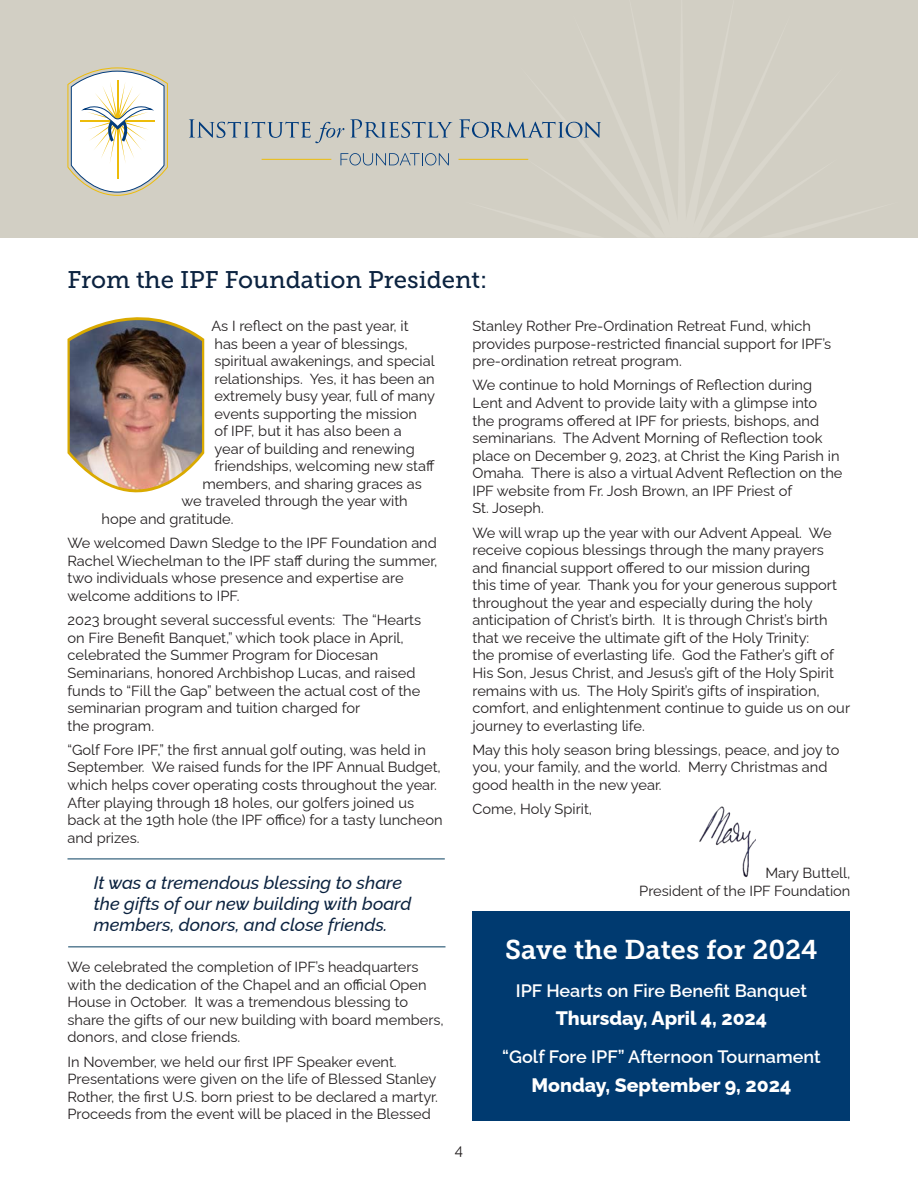
<style>
.page{position:relative;width:918px;height:1188px;background:#fff}
.page>*{position:absolute;margin:0;border:0;box-sizing:border-box;transform-origin:0 0}
.Subtitle_Header{font:27px "Museo Slab 700";color:#fff}
.Subtitle_Header-2{font:24px "Museo Slab 500";color:#0c2340}
.t1{font:800 19.5px "Raleway";color:#fff}
.Quotes{font:italic 500 18px/21px "Raleway";color:#0c2340}
.t2{font:600 18px "Raleway";color:#fff}
.t3{font:15px "Raleway";color:#231f20}
.t4{font:14.7px/17.5px "Raleway";color:#231f20}
</style>
<div class="page">
<div style="left:0;top:0;width:918px;height:238px;background:#d2cfc4"></div>
<svg style="left:189px;top:119px;width:155px;height:24px"></svg>
<svg style="left:350px;top:119px;width:102px;height:19px"></svg>
<svg style="left:459px;top:119px;width:142px;height:41px"></svg>
<svg style="left:68px;top:68px;width:100px;height:128px;background:#e8e7db"></svg>
<svg style="left:341px;top:153px;width:108px;height:12px"></svg>
<hr style="left:262px;top:159px;width:69px;height:1px;background:#edbc0a">
<hr style="left:459px;top:159px;width:69px;height:1px;background:#edbc0a">
<svg style="left:68px;top:317px;width:136px;height:176px"></svg>
<img style="left:70px;top:320px;width:132px;height:171px">
<hr style="left:68px;top:946px;width:377px;height:2px;background:#5b7f95">
<hr style="left:68px;top:858px;width:377px;height:2px;background:#5b7f95">
<img style="left:699px;top:806px;width:57px;height:71px">
<div style="left:472px;top:911px;width:378px;height:209px;background:#003a70"></div>
<p class="Subtitle_Header-2" style="left:68px;top:266px;width:421px">From the IPF Foundation President:</p>
<p class="t4" style="left:212px;top:315px;width:199px">As I reflect on the past year, it</p>
<p class="t4" style="left:214px;top:333px;width:195px">has been a year of blessings,</p>
<p class="t4" style="left:214px;top:351px;width:222px">spiritual awakenings, and special</p>
<p class="t4" style="left:214px;top:368px;width:222px">relationships. Yes, it has been an</p>
<p class="t4" style="left:214px;top:386px;width:222px">extremely busy year, full of many</p>
<p class="t4" style="left:214px;top:403px;width:204px">events supporting the mission</p>
<p class="t4" style="left:214px;top:421px;width:189px">of IPF, but it has also been a</p>
<p class="t4" style="left:214px;top:438px;width:202px">year of building and renewing</p>
<p class="t4" style="left:214px;top:456px;width:222px">friendships, welcoming new staff</p>
<p class="t4" style="left:202px;top:473px;width:221px">members, and sharing graces as</p>
<p class="t4" style="left:181px;top:491px;width:228px">we traveled through the year with</p>
<p class="t4" style="left:102px;top:508px;width:134px">hope and gratitude.</p>
<p class="t4" style="left:67px;top:533px;width:371px">We welcomed Dawn Sledge to the IPF Foundation and Rachel Wiechelman to the IPF staff during the summer, two individuals whose presence and expertise are welcome additions to IPF.</p>
<p class="t4" style="left:67px;top:610px;width:355px">2023 brought several successful events: The “Hearts on Fire Benefit Banquet,” which took place in April, celebrated the Summer Program for Diocesan Seminarians, honored Archbishop Lucas, and raised funds to “Fill the Gap” between the actual cost of the seminarian program and tuition charged for<br>the program.</p>
<p class="t4" style="left:67px;top:739px;width:377px">“Golf Fore IPF,” the first annual golf outing, was held in September. We raised funds for the IPF Annual Budget, which helps cover operating costs throughout the year.<br>After playing through 18 holes, our golfers joined us back at the 19th hole (the IPF office) for a tasty luncheon and prizes.</p>
<p class="Quotes" style="left:94px;top:870px;width:319px">It was a tremendous blessing to share the gifts of our new building with board members, donors, and close friends.</p>
<p class="t4" style="left:67px;top:957px;width:378px">We celebrated the completion of IPF’s headquarters with the dedication of the Chapel and an official Open House in October. It was a tremendous blessing to share the gifts of our new building with board members, donors, and close friends.</p>
<p class="t4" style="left:67px;top:1051px;width:372px">In November, we held our first IPF Speaker event.<br>Presentations were given on the life of Blessed Stanley Rother, the first U.S. born priest to be declared a martyr.<br>Proceeds from the event will be placed in the Blessed</p>
<p class="t4" style="left:472px;top:315px;width:360px">Stanley Rother Pre-Ordination Retreat Fund, which provides purpose-restricted financial support for IPF’s pre-ordination retreat program.</p>
<p class="t4" style="left:472px;top:375px;width:372px">We continue to hold Mornings of Reflection during Lent and Advent to provide laity with a glimpse into the programs offered at IPF for priests, bishops, and seminarians. The Advent Morning of Reflection took place on December 9, 2023, at Christ the King Parish in Omaha. There is also a virtual Advent Reflection on the IPF website from Fr. Josh Brown, an IPF Priest of<br>St. Joseph.</p>
<p class="t4" style="left:472px;top:522px;width:379px">We will wrap up the year with our Advent Appeal. We receive copious blessings through the many prayers and financial support offered to our mission during<br>this time of year. Thank you for your generous support throughout the year and especially during the holy anticipation of Christ’s birth. It is through Christ’s birth that we receive the ultimate gift of the Holy Trinity:<br>the promise of everlasting life. God the Father’s gift of His Son, Jesus Christ, and Jesus’s gift of the Holy Spirit remains with us. The Holy Spirit’s gifts of inspiration, comfort, and enlightenment continue to guide us on our journey to everlasting life.</p>
<p class="t4" style="left:472px;top:739px;width:369px">May this holy season bring blessings, peace, and joy to you, your family, and the world. Merry Christmas and good health in the new year.</p>
<p class="t4" style="left:472px;top:799px;width:121px">Come, Holy Spirit,</p>
<p class="t4" style="left:765px;top:863px;width:87px">Mary Buttell,</p>
<p class="t4" style="left:639px;top:880px;width:213px">President of the IPF Foundation</p>
<p class="Subtitle_Header" style="left:505px;top:934px;width:314px">Save the Dates for 2024</p>
<p class="t2" style="left:516px;top:976px;width:293px">IPF Hearts on Fire Benefit Banquet</p>
<p class="t1" style="left:556px;top:1003px;width:213px">Thursday, April 4, 2024</p>
<p class="t2" style="left:502px;top:1042px;width:320px">“Golf Fore IPF” Afternoon Tournament</p>
<p class="t1" style="left:532px;top:1069px;width:261px">Monday, September 9, 2024</p>
<p class="t3" style="left:455px;top:1138px;width:10px">4</p>
</div>
